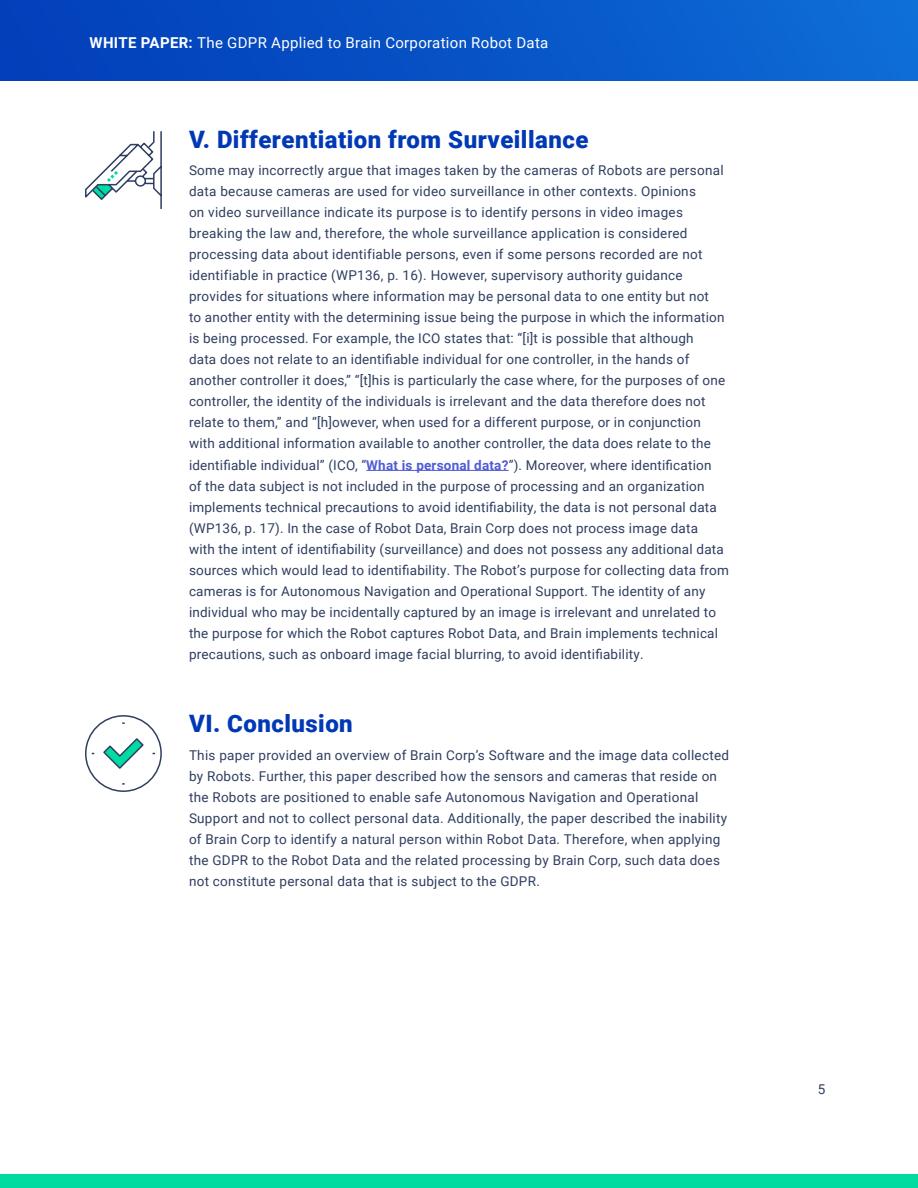
<style>
.page{position:relative;width:918px;height:1188px;background:#fff}
.page>*{position:absolute;margin:0;border:0;box-sizing:border-box;transform-origin:0 0}
.t1{font:900 24px "Roboto";letter-spacing:.02em;color:#0038b5}
.t2{font:15px "Roboto";letter-spacing:.02em;color:#fff}
.t3{font:13.5px/21px "Roboto";letter-spacing:.015em;color:#2f3e60}
.s1{font-weight:700}
.s2{font-weight:700;color:#4f5cd6}
</style>
<div class="page">
<div style="left:0;top:0;width:918px;height:81px;background:linear-gradient(to right,#013cb8,#0e6cd6)"></div>
<hr style="left:366px;top:470px;width:143px;height:1px;background:#4f5cd6">
<div style="left:0;top:1175px;width:918px;height:13px;background:#00dba1"></div>
<svg style="left:85px;top:715px;width:77px;height:77px"></svg>
<svg style="left:85px;top:131px;width:77px;height:78px"></svg>
<p class="t2" style="left:90px;top:33px;width:460px"><span class="s1">WHITE PAPER:</span> The GDPR Applied to Brain Corporation Robot Data</p>
<h1 class="t1" style="left:189px;top:122px;width:401px">V. Differentiation from Surveillance</h1>
<p class="t3" style="left:189px;top:160px;width:542px">Some may incorrectly argue that images taken by the cameras of Robots are personal data because cameras are used for video surveillance in other contexts. Opinions<br>on video surveillance indicate its purpose is to identify persons in video images breaking the law and, therefore, the whole surveillance application is considered processing data about identifiable persons, even if some persons recorded are not identifiable in practice (WP136, p. 16). However, supervisory authority guidance provides for situations where information may be personal data to one entity but not<br>to another entity with the determining issue being the purpose in which the information is being processed. For example, the ICO states that: “[i]t is possible that although<br>data does not relate to an identifiable individual for one controller, in the hands of another controller it does,” “[t]his is particularly the case where, for the purposes of one controller, the identity of the individuals is irrelevant and the data therefore does not relate to them,” and “[h]owever, when used for a different purpose, or in conjunction with additional information available to another controller, the data does relate to the identifiable individual” (ICO, “<span class="s2">What is personal data?</span>”). Moreover, where identification<br>of the data subject is not included in the purpose of processing and an organization implements technical precautions to avoid identifiability, the data is not personal data (WP136, p. 17). In the case of Robot Data, Brain Corp does not process image data<br>with the intent of identifiability (surveillance) and does not possess any additional data sources which would lead to identifiability. The Robot’s purpose for collecting data from cameras is for Autonomous Navigation and Operational Support. The identity of any individual who may be incidentally captured by an image is irrelevant and unrelated to the purpose for which the Robot captures Robot Data, and Brain implements technical precautions, such as onboard image facial blurring, to avoid identifiability.</p>
<h1 class="t1" style="left:189px;top:707px;width:165px">VI. Conclusion</h1>
<p class="t3" style="left:189px;top:744px;width:542px">This paper provided an overview of Brain Corp’s Software and the image data collected by Robots. Further, this paper described how the sensors and cameras that reside on the Robots are positioned to enable safe Autonomous Navigation and Operational Support and not to collect personal data. Additionally, the paper described the inability of Brain Corp to identify a natural person within Robot Data. Therefore, when applying the GDPR to the Robot Data and the related processing by Brain Corp, such data does not constitute personal data that is subject to the GDPR.</p>
<p class="t3" style="left:818px;top:1078px;width:9px">5</p>
</div>
